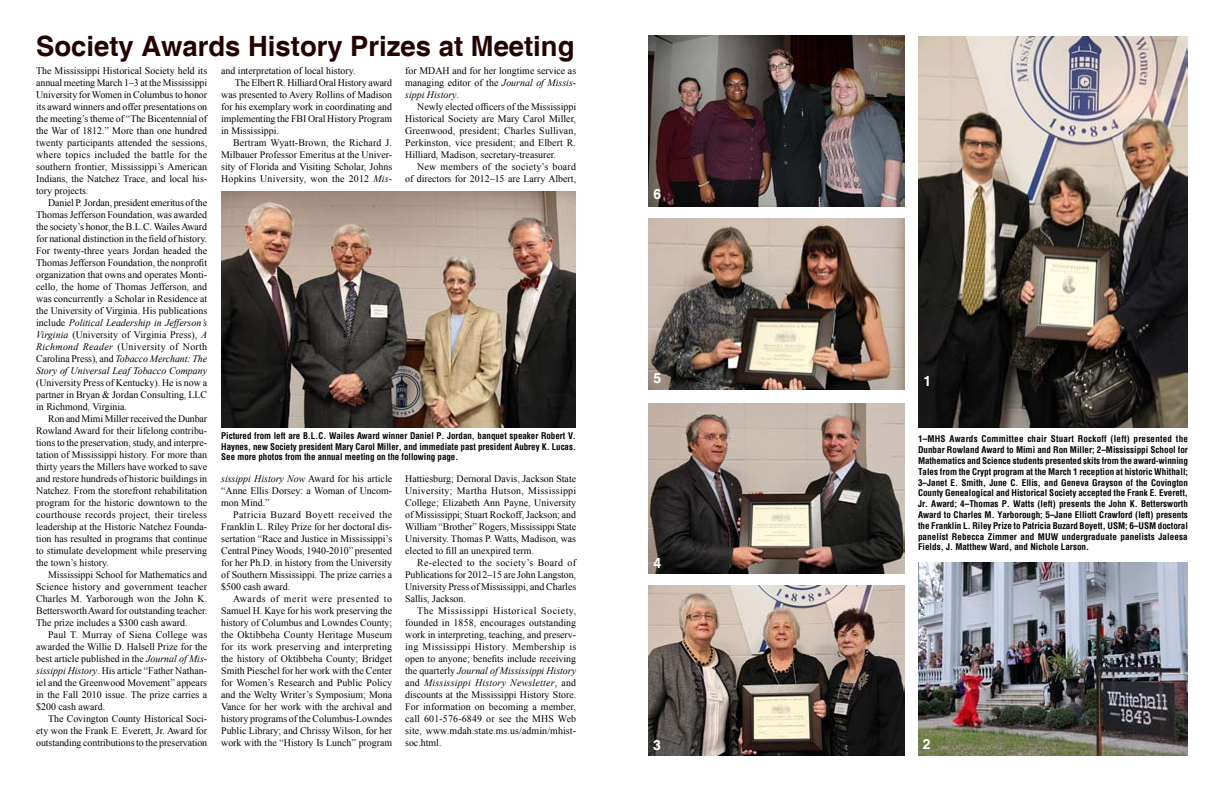
<style>
.page{position:relative;width:1224px;height:792px;background:#fff}
.page>*{position:absolute;margin:0;border:0;box-sizing:border-box;transform-origin:0 0}
.t1{font:700 28px "Helvetica";color:#230300}
.t2{font:700 14px "Helvetica";color:#fff}
.t3{font:10px/12px "Times New Roman";color:#000;text-align:justify}
.t4{font:10px "Times New Roman";letter-spacing:.025em;color:#000}
.t5{font:700 condensed 9px/10.8px "Helvetica";color:#000;text-align:justify}
.s1{font-style:italic}
</style>
<div class="page">
<img style="left:648px;top:403px;width:256px;height:171px">
<img style="left:648px;top:585px;width:256px;height:171px">
<img style="left:221px;top:192px;width:355px;height:236px">
<img style="left:648px;top:219px;width:256px;height:171px">
<img style="left:918px;top:36px;width:270px;height:391px">
<img style="left:648px;top:36px;width:256px;height:171px">
<img style="left:918px;top:563px;width:270px;height:193px">
<h1 class="t1" style="left:36px;top:29px;width:540px">Society Awards History Prizes at Meeting</h1>
<p class="t3" style="left:36px;top:65px;width:173px">The Mississippi Historical Society held its annual meeting March 1–3 at the Mississippi University for Women in Columbus to honor its award winners and offer presentations on the meeting’s theme of “The Bicentennial of the War of 1812.” More than one hundred twenty participants attended the sessions, where topics included the battle for the southern frontier, Mississippi’s American Indians, the Natchez Trace, and local his&shy;tory projects.</p>
<p class="t3" style="left:36px;top:197px;width:173px;text-indent:12px">Daniel P. Jordan, president emeritus of the Thomas Jefferson Foundation, was awarded the society’s honor, the B.L.C. Wailes Award for national distinction in the field of history.<br>For twenty-three years Jordan headed the Thomas Jefferson Foundation, the nonprofit organization that owns and operates Monti&shy;cello, the home of Thomas Jefferson, and was concurrently a Scholar in Residence at the University of Virginia. His publications include <span class="s1">Political Leadership in Jefferson’s Virginia</span> (University of Virginia Press), <span class="s1">A Richmond Reader</span> (University of North Carolina Press), and <span class="s1">Tobacco Merchant: The Story of Universal Leaf Tobacco Company</span></p>
<p class="t3" style="left:36px;top:377px;width:173px">(University Press of Kentucky). He is now a partner in Bryan &amp; Jordan Consulting, LLC in Richmond, Virginia.</p>
<p class="t3" style="left:36px;top:413px;width:173px;text-indent:12px">Ron and Mimi Miller received the Dunbar Rowland Award for their lifelong contribu&shy;tions to the preservation, study, and interpre&shy;tation of Mississippi history. For more than thirty years the Millers have worked to save and restore hundreds of historic buildings in Natchez. From the storefront rehabilitation program for the historic downtown to the courthouse records project, their tireless leadership at the Historic Natchez Founda&shy;tion has resulted in programs that continue to stimulate development while preserving the town’s history.</p>
<p class="t3" style="left:36px;top:569px;width:173px;text-indent:12px">Mississippi School for Mathematics and Science history and government teacher Charles M. Yarborough won the John K.<br>Bettersworth Award for outstanding teacher.<br>The prize includes a $300 cash award.</p>
<p class="t3" style="left:36px;top:629px;width:173px;text-indent:12px">Paul T. Murray of Siena College was awarded the Willie D. Halsell Prize for the best article published in the <span class="s1">Journal of Mis&shy;sissippi History</span>. His article “Father Nathan&shy;iel and the Greenwood Movement” appears in the Fall 2010 issue. The prize carries a $200 cash award.</p>
<p class="t3" style="left:36px;top:713px;width:173px;text-indent:12px">The Covington County Historical Soci&shy;ety won the Frank E. Everett, Jr. Award for outstanding contributions to the preservation</p>
<p class="t3" style="left:221px;top:65px;width:136px">and interpretation of local history.</p>
<p class="t3" style="left:235px;top:77px;width:159px">The Elbert R. Hilliard Oral History award</p>
<p class="t3" style="left:221px;top:89px;width:173px">was presented to Avery Rollins of Madison</p>
<p class="t3" style="left:221px;top:101px;width:172px">for his exemplary work in coordinating and</p>
<p class="t3" style="left:221px;top:113px;width:172px">implementing the FBI Oral History Program</p>
<p class="t3" style="left:221px;top:125px;width:59px">in Mississippi.</p>
<p class="t3" style="left:233px;top:137px;width:160px">Bertram Wyatt-Brown, the Richard J.</p>
<p class="t3" style="left:221px;top:149px;width:173px">Milbauer Professor Emeritus at the Univer-</p>
<p class="t3" style="left:221px;top:161px;width:173px">sity of Florida and Visiting Scholar, Johns</p>
<p class="t4" style="left:221px;top:172px;width:173px">Hopkins University, won the 2012 <span class="s1">Mis-</span></p>
<p class="t3" style="left:405px;top:65px;width:173px">for MDAH and for her longtime service as managing editor of the <span class="s1">Journal of Missis&shy;sippi History</span>.</p>
<p class="t3" style="left:405px;top:101px;width:173px;text-indent:12px">Newly elected officers of the Mississippi Historical Society are Mary Carol Miller, Greenwood, president; Charles Sullivan, Perkinston, vice president; and Elbert R.<br>Hilliard, Madison, secretary-treasurer.</p>
<p class="t3" style="left:405px;top:161px;width:172px;text-align:right">New members of the society’s board<br>of directors for 2012–15 are Larry Albert,</p>
<p class="t5" style="left:221px;top:430px;width:356px">Pictured from left are B.L.C. Wailes Award winner Daniel P. Jordan, banquet speaker Robert V.<br>Haynes, new Society president Mary Carol Miller, and immediate past president Aubrey K. Lucas.<br>See more photos from the annual meeting on the following page.</p>
<p class="t3" style="left:221px;top:473px;width:173px"><span class="s1">sissippi History Now</span> Award for his article “Anne Ellis Dorsey: a Woman of Uncom&shy;mon Mind.”</p>
<p class="t3" style="left:221px;top:509px;width:173px;text-indent:12px">Patricia Buzard Boyett received the Franklin L. Riley Prize for her doctoral dis&shy;sertation “Race and Justice in Mississippi’s Central Piney Woods, 1940-2010” presented for her Ph.D. in history from the University of Southern Mississippi. The prize carries a $500 cash award.</p>
<p class="t3" style="left:221px;top:593px;width:173px;text-indent:12px">Awards of merit were presented to Samuel H. Kaye for his work preserving the history of Columbus and Lowndes County; the Oktibbeha County Heritage Museum for its work preserving and interpreting the history of Oktibbeha County; Bridget Smith Pieschel for her work with the Center for Women’s Research and Public Policy and the Welty Writer’s Symposium; Mona Vance for her work with the archival and history programs of the Columbus-Lowndes Public Library; and Chrissy Wilson, for her work with the “History Is Lunch” program</p>
<p class="t3" style="left:405px;top:473px;width:173px">Hattiesburg; Dernoral Davis, Jackson State University; Martha Hutson, Mississippi College; Elizabeth Ann Payne, University of Mississippi; Stuart Rockoff, Jackson; and William “Brother” Rogers, Mississippi State University. Thomas P. Watts, Madison, was elected to fill an unexpired term.</p>
<p class="t3" style="left:405px;top:557px;width:173px;text-indent:12px">Re-elected to the society’s Board of Publications for 2012–15 are John Langston, University Press of Mississippi, and Charles Sallis, Jackson.</p>
<p class="t3" style="left:405px;top:605px;width:173px;text-indent:12px">The Mississippi Historical Society, founded in 1858, encourages outstanding work in interpreting, teaching, and preserv&shy;ing Mississippi History. Membership is open to anyone; benefits include receiving the quarterly <span class="s1">Journal of Mississippi History </span>and <span class="s1">Mississippi History Newsletter</span>, and discounts at the Mississippi History Store.<br>For information on becoming a member, call 601-576-6849 or see the MHS Web site, www.mdah.state.ms.us/admin/mhist&shy;soc.html.</p>
<h2 class="t2" style="left:654px;top:186px;width:9px">6</h2>
<h2 class="t2" style="left:654px;top:370px;width:9px">5</h2>
<h2 class="t2" style="left:654px;top:555px;width:9px">4</h2>
<h2 class="t2" style="left:924px;top:373px;width:9px">1</h2>
<p class="t5" style="left:918px;top:434px;width:272px">1–MHS Awards Committee chair Stuart Rockoff (left) presented the Dunbar Rowland Award to Mimi and Ron Miller; 2–Mississippi School for Mathematics and Science students presented skits from the award-winning Tales from the Crypt program at the March 1 reception at historic Whithall; 3–Janet E. Smith, June C. Ellis, and Geneva Grayson of the Covington County Genealogical and Historical Society accepted the Frank E. Everett, Jr. Award; 4–Thomas P. Watts (left) presents the John K. Bettersworth Award to Charles M. Yarborough; 5–Jane Elliott Crawford (left) presents the Franklin L. Riley Prize to Patricia Buzard Boyett, USM; 6–USM doctoral panelist Rebecca Zimmer and MUW undergraduate panelists Jaleesa Fields, J. Matthew Ward, and Nichole Larson.</p>
<h2 class="t2" style="left:653px;top:737px;width:9px">3</h2>
<h2 class="t2" style="left:923px;top:736px;width:9px">2</h2>
</div>
